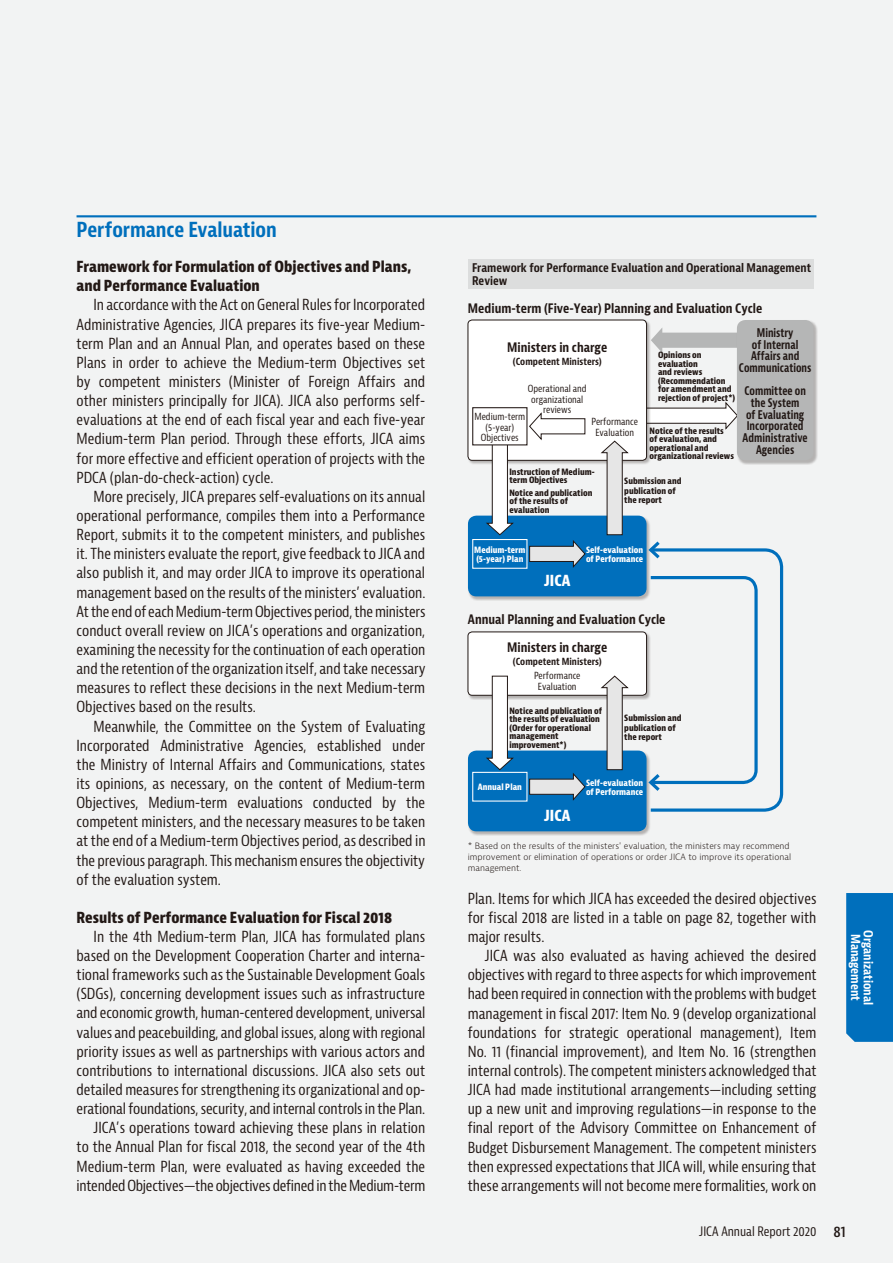
<style>
.page{position:relative;width:893px;height:1263px;background:#f2f3f3}
.page>*{position:absolute;margin:0;border:0;box-sizing:border-box;transform-origin:0 0}
.t1{font:700 condensed 20.25px "Bernina Sans";letter-spacing:-.005em;color:#006fbc}
.t2{font:condensed 14.85px/19.2px "Bernina Sans";color:#221815;text-align:justify}
.t3{font:700 condensed 14.85px/19.2px "Bernina Sans";color:#221815}
.t4{font:700 condensed 14.85px "Bernina Sans";color:#fff}
.t5{font:700 condensed 12.75px "Bernina Sans";color:#221815}
.t6{font:condensed 12.75px "Bernina Sans";color:#221815}
.t7{font:700 condensed 12.15px "Bernina Sans";color:#fff}
.t8{font:700 condensed 11.7px/11.7px "Bernina Sans";color:#221815;text-align:center;scale:.9 1}
.t9{font:700 condensed 11.7px/12.8px "Bernina Sans";color:#221815}
.t10{font:condensed 9.6px/10.6px "Bernina Sans";color:#221815;text-align:center}
.t11{font:700 condensed 9.6px "Bernina Sans";color:#221815}
.t12{font:700 condensed 8.55px/8.6px "Bernina Sans";color:#221815}
.t13{font:300 8.55px/10.6px "Bernina Sans";color:#221815}
.t14{font:700 condensed 8.55px/8.6px "Bernina Sans";color:#fff}
.s1{font-weight:600;font-size:14.85px}
</style>
<div class="page">
<hr style="left:77px;top:215px;width:739px;height:2px;background:#006fbc">
<div style="left:468px;top:259px;width:345px;height:30px;background:#dcdddd"></div>
<div style="left:468px;top:631px;width:183px;height:69px;background:#221815;opacity:.3"></div>
<div style="left:468px;top:632px;width:179px;height:63px;background:#fff;border-radius:4px"></div>
<div style="left:468px;top:632px;width:179px;height:63px;border:1px solid #221815;border-radius:4px"></div>
<svg style="left:651px;top:328px;width:86px;height:25px"></svg>
<svg style="left:651px;top:402px;width:86px;height:27px"></svg>
<div style="left:468px;top:750px;width:183px;height:86px;background:#221815;opacity:.3"></div>
<div style="left:468px;top:750px;width:179px;height:81px;background:#006fbc;border-radius:9px"></div>
<div style="left:468px;top:515px;width:183px;height:86px;background:#221815;opacity:.3"></div>
<div style="left:468px;top:516px;width:179px;height:80px;background:#006fbc;border-radius:9px"></div>
<div style="left:472px;top:772px;width:55px;height:29px;border:1px solid #fff"></div>
<div style="left:472px;top:539px;width:55px;height:30px;border:1px solid #fff"></div>
<div style="left:468px;top:320px;width:183px;height:145px;background:#221815;opacity:.3"></div>
<div style="left:468px;top:320px;width:179px;height:140px;background:#fff;border-radius:4px"></div>
<div style="left:468px;top:320px;width:179px;height:140px;border:1px solid #221815;border-radius:4px"></div>
<svg style="left:486px;top:676px;width:28px;height:94px"></svg>
<svg style="left:486px;top:445px;width:28px;height:90px"></svg>
<svg style="left:601px;top:675px;width:27px;height:95px"></svg>
<svg style="left:601px;top:441px;width:27px;height:94px"></svg>
<div style="left:472px;top:407px;width:55px;height:38px;border:1px solid #221815"></div>
<svg style="left:529px;top:412px;width:56px;height:28px"></svg>
<svg style="left:529px;top:540px;width:56px;height:28px"></svg>
<svg style="left:529px;top:773px;width:56px;height:27px"></svg>
<div style="left:737px;top:320px;width:81px;height:145px;background:#221815;opacity:.3"></div>
<div style="left:737px;top:320px;width:76px;height:140px;background:#b5b6b6;border-radius:9px"></div>
<svg style="left:646px;top:538px;width:138px;height:275px"></svg>
<div style="left:846px;top:893px;width:47px;height:149px;background:#006fbc"></div>
<h1 class="t1" style="left:77px;top:217px;width:202px">Performance Evaluation</h1>
<p class="t3" style="left:77px;top:257px;width:336px">Framework for Formulation of Objectives and Plans, and Performance Evaluation</p>
<p class="t2" style="left:77px;top:296px;width:350px;text-indent:17px">In accordance with the Act on General Rules for Incorporated Administrative Agencies, JICA prepares its five-year Medium&shy;term Plan and an Annual Plan, and operates based on these Plans in order to achieve the Medium-term Objectives set by competent ministers (Minister of Foreign Affairs and other ministers principally for JICA). JICA also performs self&shy;evaluations at the end of each fiscal year and each five-year Medium-term Plan period. Through these efforts, JICA aims for more effective and efficient operation of projects with the PDCA (plan-do-check-action) cycle.</p>
<p class="t2" style="left:77px;top:487px;width:350px;text-indent:17px">More precisely, JICA prepares self-evaluations on its annual operational performance, compiles them into a Performance Report, submits it to the competent ministers, and publishes it. The ministers evaluate the report, give feedback to JICA and also publish it, and may order JICA to improve its operational management based on the results of the ministers’ evaluation.<br>At the end of each Medium-term Objectives period, the ministers conduct overall review on JICA’s operations and organization, examining the necessity for the continuation of each operation and the retention of the organization itself, and take necessary measures to reflect these decisions in the next Medium-term Objectives based on the results.</p>
<p class="t2" style="left:77px;top:717px;width:350px;text-indent:17px">Meanwhile, the Committee on the System of Evaluating Incorporated Administrative Agencies, established under the Ministry of Internal Affairs and Communications, states its opinions, as necessary, on the content of Medium-term Objectives, Medium-term evaluations conducted by the competent ministers, and the necessary measures to be taken at the end of a Medium-term Objectives period, as described in the previous paragraph. This mechanism ensures the objectivity of the evaluation system.</p>
<p class="t3" style="left:77px;top:908px;width:317px">Results of Performance Evaluation for Fiscal 2018</p>
<p class="t2" style="left:77px;top:927px;width:350px;text-align:right">In the 4th Medium-term Plan, JICA has formulated plans based on the Development Cooperation Charter and interna&shy;tional frameworks such as the Sustainable Development Goals (SDGs), concerning development issues such as infrastructure and economic growth, human-centered development, universal values and peacebuilding, and global issues, along with regional priority issues as well as partnerships with various actors and contributions to international discussions. JICA also sets out detailed measures for strengthening its organizational and op&shy;erational foundations, security, and internal controls in the Plan.<br>JICA’s operations toward achieving these plans in relation<br>to the Annual Plan for fiscal 2018, the second year of the 4th Medium-term Plan, were evaluated as having exceeded the intended Objectives—the objectives defined in the Medium-term</p>
<p class="t9" style="left:472px;top:262px;width:341px">Framework for Performance Evaluation and Operational Management<br>Review</p>
<p class="t5" style="left:468px;top:300px;width:296px">Medium-term (Five-Year) Planning and Evaluation Cycle</p>
<p class="t5" style="left:507px;top:340px;width:102px">Ministers in charge</p>
<p class="t11" style="left:513px;top:356px;width:91px">(Competent Ministers)</p>
<p class="t10" style="left:528px;top:384px;width:60px">Operational and organizational reviews</p>
<p class="t10" style="left:474px;top:411px;width:52px">Medium-term (5-year)<br>Objectives</p>
<p class="t10" style="left:591px;top:417px;width:48px">Performance<br>Evaluation</p>
<p class="t8" style="left:739px;top:327px;width:82px">Ministry<br>of Internal<br>Affairs and<br>Communications</p>
<p class="t8" style="left:743px;top:385px;width:74px">Committee on the System<br>of Evaluating<br>Incorporated<br>Administrative<br>Agencies</p>
<p class="t12" style="left:658px;top:351px;width:79px">Opinions on evaluation<br>and reviews (Recommendation for amendment and rejection of project*)</p>
<p class="t12" style="left:649px;top:427px;width:86px">Notice of the results of evaluation, and operational and organizational reviews</p>
<p class="t12" style="left:509px;top:467px;width:87px">Instruction of Medium&shy;term Objectives</p>
<p class="t12" style="left:509px;top:489px;width:84px">Notice and publication of the results of evaluation</p>
<p class="t12" style="left:624px;top:476px;width:59px;line-height:9.6px">Submission and publication of the report</p>
<p class="t14" style="left:474px;top:546px;width:53px">Medium-term (5-year) Plan</p>
<p class="t4" style="left:544px;top:571px;width:28px">JICA</p>
<p class="t14" style="left:586px;top:546px;width:59px">Self-evaluation of Performance</p>
<p class="t5" style="left:468px;top:612px;width:199px">Annual Planning and Evaluation Cycle</p>
<p class="t5" style="left:507px;top:639px;width:102px">Ministers in charge</p>
<p class="t11" style="left:513px;top:655px;width:91px">(Competent Ministers)</p>
<p class="t10" style="left:534px;top:671px;width:48px">Performance<br>Evaluation</p>
<p class="t12" style="left:509px;top:707px;width:94px">Notice and publication of the results of evaluation (Order for operational management improvement*)</p>
<p class="t12" style="left:624px;top:714px;width:59px;line-height:9.6px">Submission and publication of the report</p>
<p class="t14" style="left:478px;top:783px;width:46px">Annual Plan</p>
<p class="t4" style="left:544px;top:806px;width:28px">JICA</p>
<p class="t14" style="left:586px;top:779px;width:59px">Self-evaluation of Performance</p>
<p class="t13" style="left:468px;top:841px;width:325px">* Based on the results of the ministers' evaluation, the ministers may recommend improvement or elimination of operations or order JICA to improve its operational management.</p>
<p class="t2" style="left:468px;top:889px;width:350px">Plan. Items for which JICA has exceeded the desired objectives for fiscal 2018 are listed in a table on page 82, together with major results.</p>
<p class="t2" style="left:468px;top:946px;width:350px;text-indent:17px">JICA was also evaluated as having achieved the desired objectives with regard to three aspects for which improvement had been required in connection with the problems with budget management in fiscal 2017: Item No. 9 (develop organizational foundations for strategic operational management), Item No. 11 (financial improvement), and Item No. 16 (strengthen internal controls). The competent ministers acknowledged that JICA had made institutional arrangements—including setting up a new unit and improving regulations—in response to the final report of the Advisory Committee on Enhancement of Budget Disbursement Management. The competent ministers then expressed expectations that JICA will, while ensuring that these arrangements will not become mere formalities, work on</p>
<p class="t7" style="left:863px;top:934px;width:69px;rotate:90deg">Management</p>
<p class="t7" style="left:876px;top:930px;width:76px;rotate:90deg">Organizational</p>
<p class="t6" style="left:699px;top:1223px;width:148px">JICA Annual Report 2020 <span class="s1">81</span></p>
</div>
